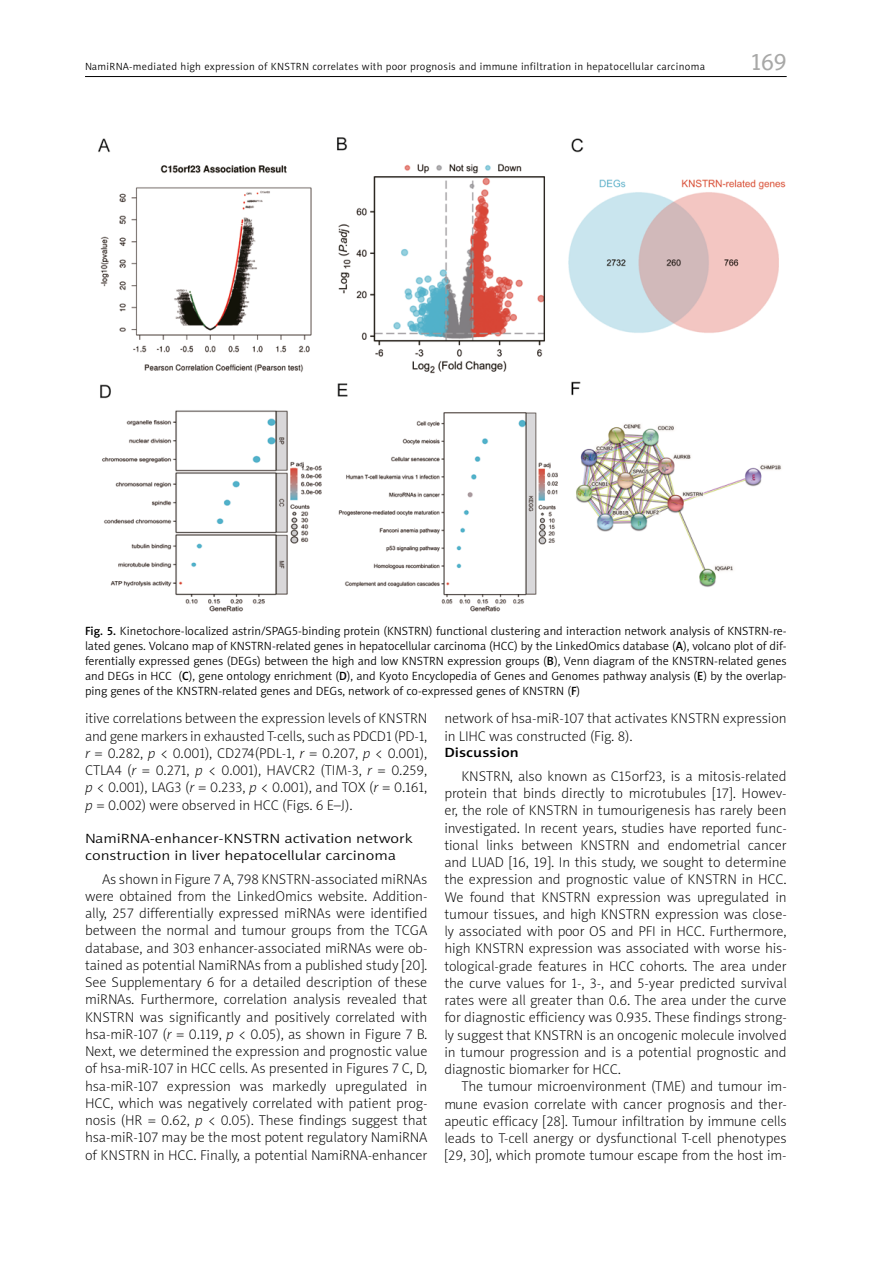
<style>
.page{position:relative;width:893px;height:1263px;background:#fff}
.page>*{position:absolute;margin:0;border:0;box-sizing:border-box;transform-origin:0 0}
.t1{font:24px "Naomi Sans EFN";color:#a8a8a7}
.t2{font:14.25px/17.2px "Naomi Sans EFN Thin";color:#000;text-align:justify}
.t3{font:13.5px/16.5px "Naomi Sans EFN Light";color:#000;scale:1.2 1}
.t4{font:13.5px "Naomi Sans EFN Medium";color:#000;scale:1.2 1}
.t5{font:12px/15px "Naomi Sans EFN Light";color:#000;text-align:justify}
.t6{font:10.5px "Naomi Sans EFN Light";letter-spacing:.03em;color:#000}
.s1{font-family:"Naomi Sans EFN Medium"}
.s2{font-style:italic}
</style>
<div class="page">
<hr style="left:85px;top:76px;width:702px;height:1px;background:#000">
<img style="left:98px;top:137px;width:688px;height:475px">
<p class="t6" style="left:85px;top:61px;width:621px">NamiRNA-mediated high expression of KNSTRN correlates with poor prognosis and immune infiltration in hepatocellular carcinoma</p>
<h1 class="t1" style="left:751px;top:48px;width:37px">169</h1>
<p class="t5" style="left:85px;top:623px;width:703px"><span class="s1">Fig. 5.</span> Kinetochore-localized astrin/SPAG5-binding protein (KNSTRN) functional clustering and interaction network analysis of KNSTRN-re&shy;lated genes. Volcano map of KNSTRN-related genes in hepatocellular carcinoma (HCC) by the LinkedOmics database (<span class="s1">A</span>), volcano plot of dif&shy;ferentially expressed genes (DEGs) between the high and low KNSTRN expression groups (<span class="s1">B</span>), Venn diagram of the KNSTRN-related genes and DEGs in HCC (<span class="s1">C</span>), gene ontology enrichment (<span class="s1">D</span>), and Kyoto Encyclopedia of Genes and Genomes pathway analysis (<span class="s1">E</span>) by the overlap&shy;ping genes of the KNSTRN-related genes and DEGs, network of co-expressed genes of KNSTRN (<span class="s1">F</span>)</p>
<p class="t2" style="left:85px;top:710px;width:344px">itive correlations between the expression levels of KNSTRN and gene markers in exhausted T-cells, such as PDCD1 (PD-1, <span class="s2">r</span> = 0.282, <span class="s2">p</span> &lt; 0.001), CD274(PDL-1, <span class="s2">r</span> = 0.207, <span class="s2">p</span> &lt; 0.001), CTLA4 (<span class="s2">r</span> = 0.271, <span class="s2">p</span> &lt; 0.001), HAVCR2 (TIM-3, <span class="s2">r</span> = 0.259, <span class="s2">p</span> &lt; 0.001), LAG3 (<span class="s2">r</span> = 0.233, <span class="s2">p</span> &lt; 0.001), and TOX (<span class="s2">r</span> = 0.161, <span class="s2">p</span> = 0.002) were observed in HCC (Figs. 6 E–J).</p>
<p class="t3" style="left:85px;top:830px;width:275px">NamiRNA−enhancer−KNSTRN activation network construction in liver hepatocellular carcinoma</p>
<p class="t2" style="left:85px;top:870px;width:344px;text-indent:17px">As shown in Figure 7 A, 798 KNSTRN-associated miRNAs were obtained from the LinkedOmics website. Addition&shy;ally, 257 differentially expressed miRNAs were identified between the normal and tumour groups from the TCGA database, and 303 enhancer-associated miRNAs were ob&shy;tained as potential NamiRNAs from a published study [20].<br>See Supplementary 6 for a detailed description of these miRNAs. Furthermore, correlation analysis revealed that KNSTRN was significantly and positively correlated with hsa-miR-107 (<span class="s2">r</span> = 0.119, <span class="s2">p</span> &lt; 0.05), as shown in Figure 7 B.<br>Next, we determined the expression and prognostic value of hsa-miR-107 in HCC cells. As presented in Figures 7 C, D, hsa-miR-107 expression was markedly upregulated in HCC, which was negatively correlated with patient prog&shy;nosis (HR = 0.62, <span class="s2">p</span> &lt; 0.05). These findings suggest that hsa-miR-107 may be the most potent regulatory NamiRNA of KNSTRN in HCC. Finally, a potential NamiRNA-enhancer</p>
<p class="t2" style="left:444px;top:710px;width:344px">network of hsa-miR-107 that activates KNSTRN expression in LIHC was constructed (Fig. 8).</p>
<p class="t4" style="left:444px;top:744px;width:64px">Discussion</p>
<p class="t2" style="left:444px;top:767px;width:344px;text-indent:17px">KNSTRN, also known as C15orf23, is a mitosis-related protein that binds directly to microtubules [17]. Howev&shy;er, the role of KNSTRN in tumourigenesis has rarely been investigated. In recent years, studies have reported func&shy;tional links between KNSTRN and endometrial cancer and LUAD [16, 19]. In this study, we sought to determine the expression and prognostic value of KNSTRN in HCC.<br>We found that KNSTRN expression was upregulated in tumour tissues, and high KNSTRN expression was close&shy;ly associated with poor OS and PFI in HCC. Furthermore, high KNSTRN expression was associated with worse his&shy;tological-grade features in HCC cohorts. The area under the curve values for 1-, 3-, and 5-year predicted survival rates were all greater than 0.6. The area under the curve for diagnostic efficiency was 0.935. These findings strong&shy;ly suggest that KNSTRN is an oncogenic molecule involved in tumour progression and is a potential prognostic and diagnostic biomarker for HCC.</p>
<p class="t2" style="left:444px;top:1078px;width:344px;text-indent:17px">The tumour microenvironment (TME) and tumour im&shy;mune evasion correlate with cancer prognosis and ther&shy;apeutic efficacy [28]. Tumour infiltration by immune cells leads to T-cell anergy or dysfunctional T-cell phenotypes [29, 30], which promote tumour escape from the host im-</p>
</div>
